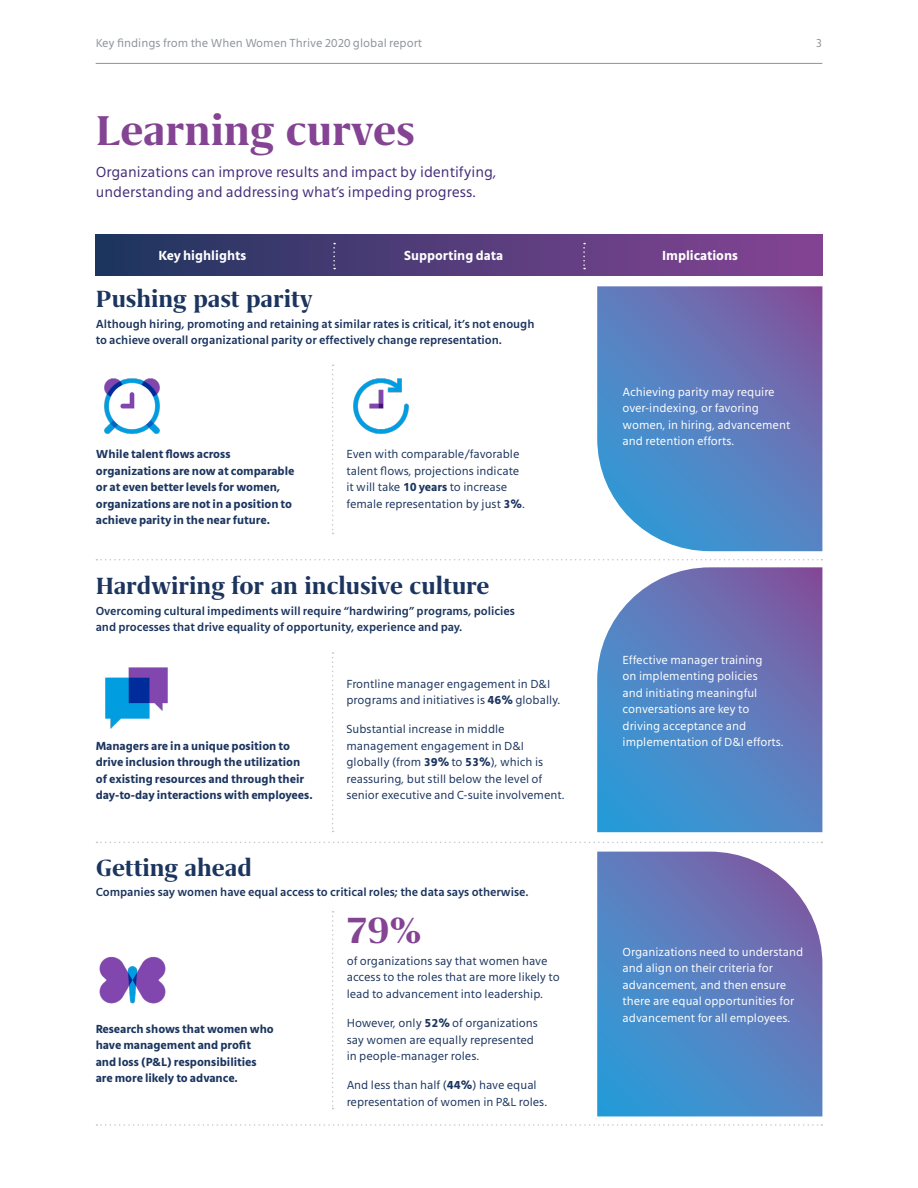
<style>
.page{position:relative;width:918px;height:1188px;background:#fff}
.page>*{position:absolute;margin:0;border:0;box-sizing:border-box;transform-origin:0 0}
.t1{font:700 48px "Grifo S";color:#844393}
.t2{font:700 42px "Grifo S";color:#844393}
.t3{font:700 27px "Grifo S";color:#1c355f}
.t4{font:15px/19.5px "Mute";color:#452c79}
.t5{font:700 13.5px "Mute";color:#fff}
.t6{font:12px/16.5px "Mute";color:#1c355f}
.t7{font:700 12px/16.5px "Mute";color:#1c355f}
.t8{font:12px/16.5px "Mute";color:#fff}
.t9{font:600 12px/16.5px "Mute";color:#1c355f}
.t10{font:12px "Mute";color:#8e929a}
.s1{font-weight:700}
</style>
<div class="page">
<div style="left:96px;top:234px;width:727px;height:42px;background:linear-gradient(to right,#1f355f,#884495)"></div>
<svg style="left:597px;top:852px;width:225px;height:264px;background:#5f85c3"></svg>
<svg style="left:597px;top:286px;width:225px;height:265px;background:#6283c1"></svg>
<svg style="left:597px;top:567px;width:225px;height:265px;background:#6084c1"></svg>
<svg style="left:333px;top:243px;width:2px;height:26px"></svg>
<svg style="left:583px;top:243px;width:2px;height:26px"></svg>
<svg style="left:332px;top:652px;width:2px;height:180px"></svg>
<svg style="left:332px;top:911px;width:2px;height:198px"></svg>
<svg style="left:332px;top:365px;width:2px;height:169px"></svg>
<img style="left:99px;top:956px;width:67px;height:48px">
<img style="left:104px;top:378px;width:56px;height:57px">
<img style="left:353px;top:378px;width:56px;height:57px">
<img style="left:105px;top:667px;width:63px;height:62px">
<svg style="left:96px;top:559px;width:726px;height:1px"></svg>
<svg style="left:96px;top:1124px;width:726px;height:2px"></svg>
<svg style="left:96px;top:842px;width:726px;height:1px"></svg>
<hr style="left:96px;top:63px;width:726px;height:1px;background:#8e929a">
<p class="t10" style="left:96px;top:36px;width:328px">Key findings from the When Women Thrive 2020 global report</p>
<p class="t10" style="left:816px;top:36px;width:8px">3</p>
<h1 class="t1" style="left:96px;top:104px;width:320px">Learning curves</h1>
<p class="t4" style="left:96px;top:162px;width:402px">Organizations can improve results and impact by identifying, understanding and addressing what’s impeding progress.</p>
<p class="t5" style="left:158px;top:247px;width:89px">Key highlights</p>
<p class="t5" style="left:404px;top:247px;width:100px">Supporting data</p>
<p class="t5" style="left:662px;top:247px;width:77px">Implications</p>
<h3 class="t3" style="left:96px;top:284px;width:219px">Pushing past parity</h3>
<p class="t9" style="left:96px;top:315px;width:440px">Although hiring, promoting and retaining at similar rates is critical, it’s not enough to achieve overall organizational parity or effectively change representation.</p>
<p class="t7" style="left:96px;top:446px;width:200px">While talent flows across organizations are now at comparable or at even better levels for women, organizations are not in a position to achieve parity in the near future.</p>
<p class="t6" style="left:346px;top:446px;width:180px">Even with comparable/favorable talent flows, projections indicate it will take <span class="s1">10 years</span> to increase female representation by just <span class="s1">3%</span>.</p>
<h3 class="t3" style="left:96px;top:571px;width:395px">Hardwiring for an inclusive culture</h3>
<p class="t9" style="left:96px;top:602px;width:421px">Overcoming cultural impediments will require “hardwiring” programs, policies and processes that drive equality of opportunity, experience and pay.</p>
<p class="t7" style="left:96px;top:737px;width:218px">Managers are in a unique position to drive inclusion through the utilization of existing resources and through their day-to-day interactions with employees.</p>
<p class="t6" style="left:346px;top:675px;width:215px">Frontline manager engagement in D&amp;I programs and initiatives is <span class="s1">46%</span> globally.</p>
<p class="t6" style="left:346px;top:721px;width:220px">Substantial increase in middle management engagement in D&amp;I globally (from <span class="s1">39%</span> to <span class="s1">53%</span>), which is reassuring, but still below the level of senior executive and C-suite involvement.</p>
<h3 class="t3" style="left:96px;top:853px;width:157px">Getting ahead</h3>
<p class="t9" style="left:96px;top:884px;width:434px">Companies say women have equal access to critical roles; the data says otherwise.</p>
<p class="t7" style="left:96px;top:1020px;width:180px">Research shows that women who have management and profit and loss (P&amp;L) responsibilities are more likely to advance.</p>
<h2 class="t2" style="left:346px;top:907px;width:77px">79%</h2>
<p class="t6" style="left:347px;top:953px;width:214px">of organizations say that women have access to the roles that are more likely to lead to advancement into leadership.</p>
<p class="t6" style="left:347px;top:1015px;width:193px">However, only <span class="s1">52%</span> of organizations say women are equally represented in people-manager roles.</p>
<p class="t6" style="left:347px;top:1077px;width:202px">And less than half (<span class="s1">44%</span>) have equal representation of women in P&amp;L roles.</p>
<p class="t8" style="left:623px;top:383px;width:169px">Achieving parity may require over-indexing, or favoring women, in hiring, advancement and retention efforts.</p>
<p class="t8" style="left:623px;top:652px;width:163px">Effective manager training<br>on implementing policies<br>and initiating meaningful conversations are key to driving acceptance and implementation of D&amp;I efforts.</p>
<p class="t8" style="left:623px;top:943px;width:182px">Organizations need to understand and align on their criteria for advancement, and then ensure there are equal opportunities for advancement for all employees.</p>
</div>
